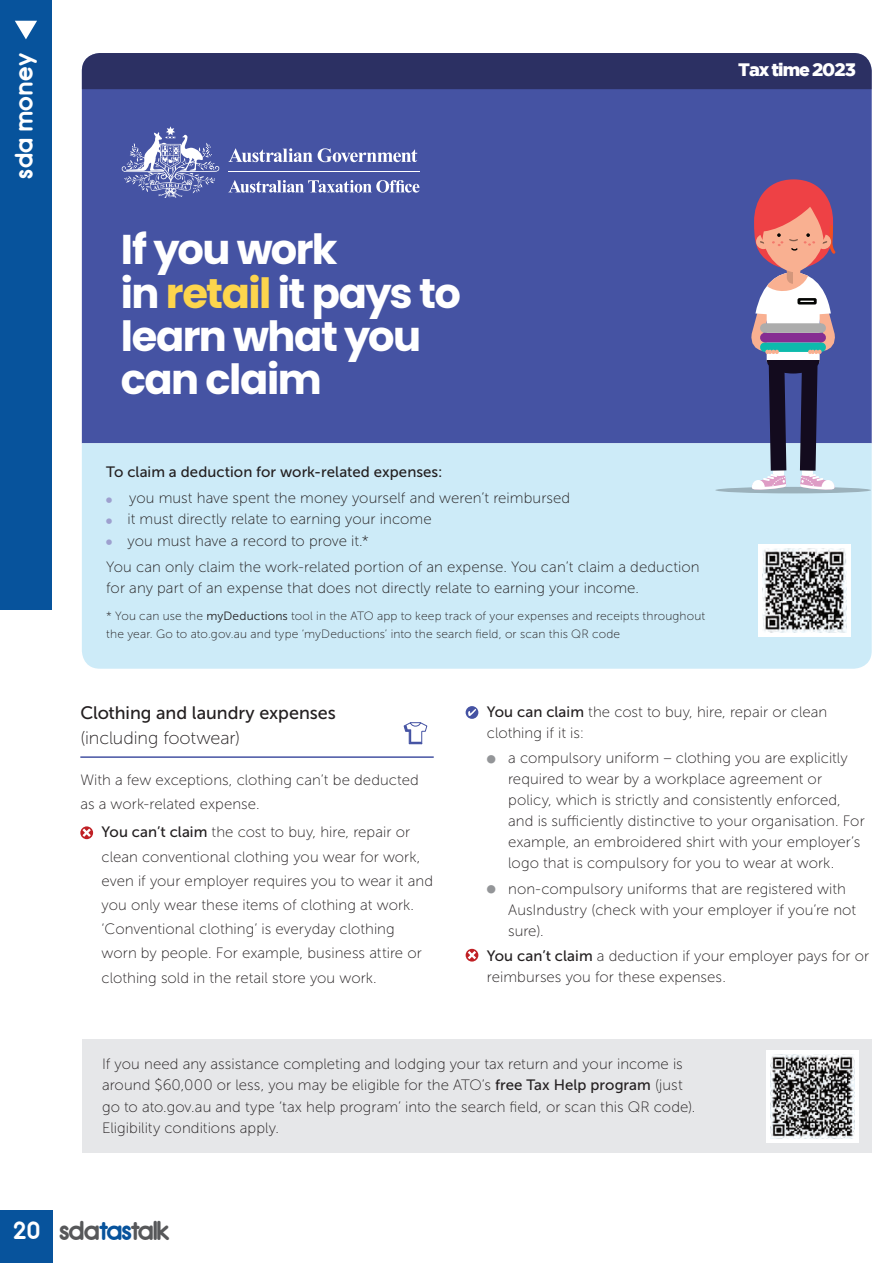
<style>
.page{position:relative;width:893px;height:1263px;background:#fff}
.page>*{position:absolute;margin:0;border:0;box-sizing:border-box;transform-origin:0 0}
.t1{font:700 41.55px/43.3px "Poppins";letter-spacing:-.035em;color:#fff}
.t2{font:700 25.65px "Hess Gothic Round NF";letter-spacing:-.02em;color:#57585a}
.t3{font:700 24px "Hess Gothic Round NF";letter-spacing:.04em;color:#fff}
.t4{font:18px/24.2px "Museo Sans 500";letter-spacing:-.005em;color:#231f20}
.t5{font:900 18px "Gotham";letter-spacing:-.055em;color:#fff}
.t6{font:15px/21px "Museo Sans 100";letter-spacing:.005em;color:#231f20}
.t7{font:15px "Museo Sans 500";letter-spacing:.005em;color:#231f20}
.t8{font:12px/18.5px "Museo Sans 100";letter-spacing:.015em;color:#231f20}
.s1{color:#fdd54d}
.s2{color:#9ea0cf}
.s3{font-family:"Museo Sans 300"}
.s4{font-family:"Museo Sans 100"}
.s5{font-family:"Museo Sans 500"}
.s6{color:#939598}
.s7{font-size:24px;color:#fff}
.s8{color:#07539c}
</style>
<div class="page">
<div style="left:82px;top:89px;width:790px;height:354px;background:#4553a3"></div>
<svg style="left:228px;top:148px;width:189px;height:14px"></svg>
<svg style="left:122px;top:126px;width:97px;height:72px;background:#707ab8"></svg>
<hr style="left:228px;top:171px;width:192px;height:1px;background:#fff">
<svg style="left:228px;top:180px;width:191px;height:13px"></svg>
<div style="left:82px;top:53px;width:790px;height:36px;background:#2c3063"></div>
<div style="left:82px;top:443px;width:790px;height:226px;background:#cdebf8"></div>
<div style="left:715px;top:487px;width:156px;height:6px;background:#9bb1bb;border-radius:50%"></div>
<svg style="left:746px;top:179px;width:94px;height:311px;background:#8d7796"></svg>
<hr style="left:80px;top:756px;width:354px;height:2px;background:#4553a3">
<svg style="left:80px;top:826px;width:13px;height:13px"></svg>
<div style="left:758px;top:545px;width:92px;height:92px;background:#fff"></div>
<img style="left:762px;top:549px;width:84px;height:84px">
<svg style="left:466px;top:706px;width:12px;height:13px"></svg>
<svg style="left:466px;top:949px;width:12px;height:12px"></svg>
<svg style="left:404px;top:722px;width:23px;height:22px"></svg>
<div style="left:82px;top:1039px;width:790px;height:113px;background:#e6e7e9"></div>
<div style="left:766px;top:1051px;width:93px;height:92px;background:#fff"></div>
<img style="left:771px;top:1055px;width:84px;height:84px">
<div style="left:0;top:1210px;width:52px;height:53px;background:#07539c"></div>
<div style="left:0;top:0;width:52px;height:610px;background:#07539c"></div>
<svg style="left:15px;top:21px;width:22px;height:18px"></svg>
<p class="t3" style="left:9px;top:179px;width:127px;rotate:-90deg">sda money</p>
<p class="t5" style="left:738px;top:60px;width:119px">Tax time 2023</p>
<p class="t1" style="left:121px;top:228px;width:342px">If you work<br>in <span class="s1">retail</span> it pays to learn what you can claim</p>
<p class="t7" style="left:106px;top:464px;width:338px">To claim a deduction for work-related expenses:</p>
<p class="t6" style="left:106px;top:488px;width:465px"><span class="s2">●</span> you must have spent the money yourself and weren’t reimbursed</p>
<p class="t6" style="left:106px;top:509px;width:327px"><span class="s2">●</span> it must directly relate to earning your income</p>
<p class="t6" style="left:106px;top:528px;width:595px;line-height:25.7px"><span class="s2">●</span> you must have a record to prove it.*<br>You can only claim the work-related portion of an expense. You can’t claim a deduction</p>
<p class="t6" style="left:106px;top:577px;width:534px">for any part of an expense that does not directly relate to earning your income.</p>
<p class="t8" style="left:106px;top:607px;width:600px">* You can use the <span class="s3">myDeductions</span> tool in the ATO app to keep track of your expenses and receipts throughout the year. Go to ato.gov.au and type ‘myDeductions’ into the search field, or scan this QR code</p>
<p class="t4" style="left:80px;top:701px;width:257px">Clothing and laundry expenses <span class="s4">(including footwear)</span></p>
<p class="t6" style="left:80px;top:768px;width:340px;line-height:24.2px">With a few exceptions, clothing can’t be deducted as a work-related expense.</p>
<p class="t6" style="left:102px;top:820px;width:333px;line-height:24.2px"><span class="s5">You can’t claim</span> the cost to buy, hire, repair or clean conventional clothing you wear for work, even if your employer requires you to wear it and you only wear these items of clothing at work. ‘Conventional clothing’ is everyday clothing worn by people. For example, business attire or clothing sold in the retail store you work.</p>
<p class="t6" style="left:487px;top:702px;width:342px"><span class="s5">You can claim</span> the cost to buy, hire, repair or clean clothing if it is:</p>
<p class="t6" style="left:508px;top:748px;width:358px;text-indent:-21px"><span class="s6">●</span> a compulsory uniform – clothing you are explicitly required to wear by a workplace agreement or policy, which is strictly and consistently enforced, and is sufficiently distinctive to your organisation. For example, an embroidered shirt with your employer’s logo that is compulsory for you to wear at work.</p>
<p class="t6" style="left:508px;top:878px;width:350px;text-indent:-21px"><span class="s6">●</span> non-compulsory uniforms that are registered with<br>AusIndustry (check with your employer if you’re not sure).</p>
<p class="t6" style="left:487px;top:945px;width:384px"><span class="s5">You can’t claim</span> a deduction if your employer pays for or reimburses you for these expenses.</p>
<p class="t6" style="left:102px;top:1053px;width:595px;line-height:21.5px">If you need any assistance completing and lodging your tax return and your income is around $60,000 or less, you may be eligible for the ATO’s <span class="s5">free Tax Help program</span> (just go to ato.gov.au and type ‘tax help program’ into the search field, or scan this QR code).<br>Eligibility conditions apply.</p>
<p class="t2" style="left:14px;top:1215px;width:158px"><span class="s7">20</span> sda<span class="s8">tas</span>talk</p>
</div>
